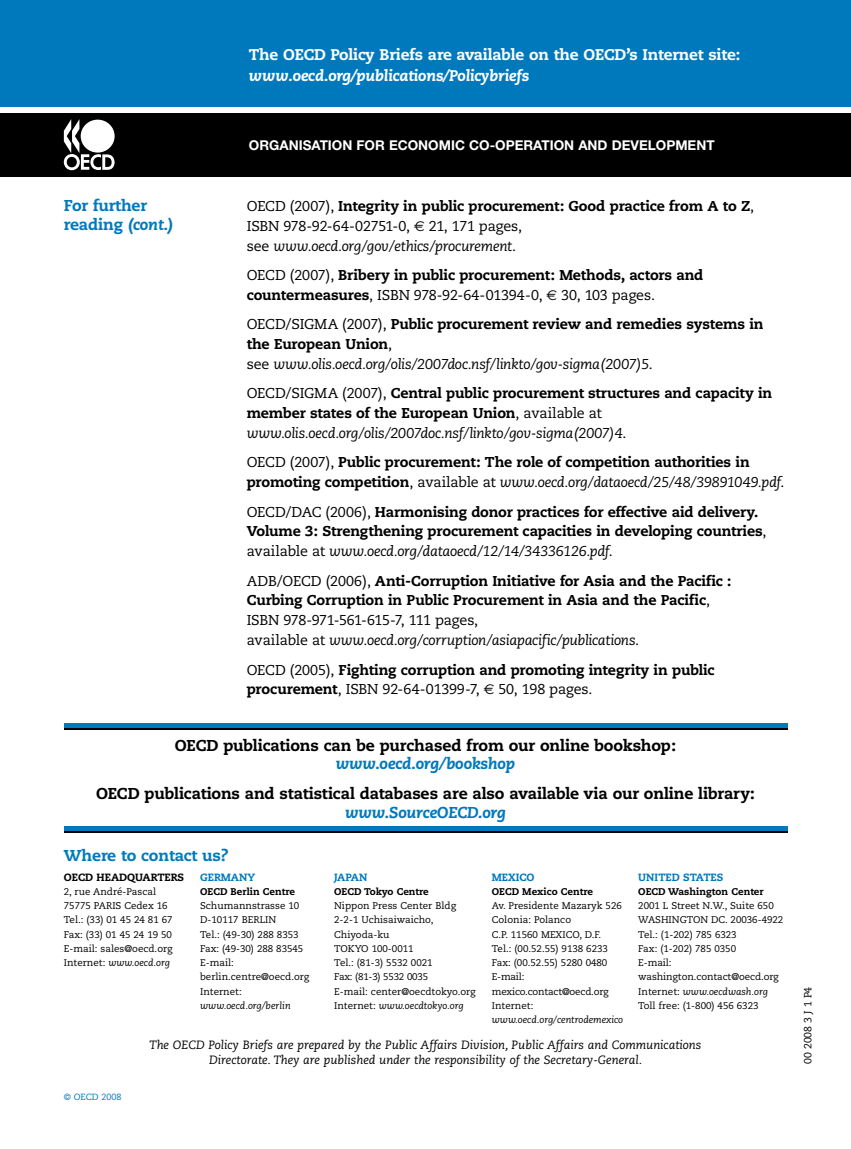
<style>
.page{position:relative;width:851px;height:1149px;background:#fff}
.page>*{position:absolute;margin:0;border:0;box-sizing:border-box;transform-origin:0 0}
.t1{font:800 15.75px "Caecilia";letter-spacing:-.005em;color:#000}
.t2{font:800 15.75px/18.8px "Caecilia";letter-spacing:-.01em;color:#0079bc}
.t3{font:italic 800 15.75px "Caecilia";letter-spacing:-.02em;color:#0079bc}
.t4{font:800 15.45px "Caecilia";letter-spacing:-.01em;color:#fff}
.t5{font:italic 800 15.45px "Caecilia";letter-spacing:-.01em;color:#fff}
.t6{font:800 14.25px/20px "Caecilia";letter-spacing:-.015em;color:#000}
.t7{font:14.25px/20px "Caecilia";letter-spacing:-.02em;color:#000}
.t8{font:700 13.5px "Helvetica Neue LT Std";color:#fff}
.t9{font:italic 12px/15px "Caecilia";color:#000;text-align:center}
.t10{font:800 10.5px "Caecilia";color:#0079bc}
.t11{font:800 10.5px "Caecilia";color:#000}
.t12{font:10.5px "Caecilia";letter-spacing:-.005em;color:#000}
.t13{font:9.75px/14.2px "Caecilia";color:#000}
.t14{font:800 9.75px "Caecilia";color:#000}
.t15{font:italic 9.75px "Caecilia";color:#000}
.t16{font:9px "Caecilia";color:#0079bc}
.s1{font-style:italic}
.s2{font-weight:800}
.s3{font-family:"Euro Sans"}
.s4{font-weight:400}
.s5{font-family:"Euro Sans";font-weight:400}
.s6{font-weight:400;font-style:italic}
</style>
<div class="page">
<div style="left:0;top:0;width:850px;height:106px;background:#0079bc"></div>
<div style="left:0;top:113px;width:850px;height:63px;background:#000"></div>
<hr style="left:64px;top:723px;width:723px;height:4px;background:#0079bc">
<hr style="left:64px;top:728px;width:723px;height:1px;background:#000">
<div style="left:64px;top:825px;width:723px;height:5px;background:#0079bc"></div>
<hr style="left:64px;top:830px;width:723px;height:2px;background:#000">
<svg style="left:64px;top:119px;width:50px;height:51px"></svg>
<div style="left:81px;top:120px;width:34px;height:32px;background:#fff;border-radius:50%"></div>
<p class="t4" style="left:249px;top:45px;width:493px">The OECD Policy Briefs are available on the OECD’s Internet site:</p>
<p class="t5" style="left:249px;top:67px;width:282px">www.oecd.org/publications/Policybriefs</p>
<p class="t2" style="left:64px;top:196px;width:111px">For further reading <span class="s1">(cont.)</span></p>
<p class="t8" style="left:249px;top:136px;width:467px">ORGANISATION FOR ECONOMIC CO-OPERATION AND DEVELOPMENT</p>
<p class="t7" style="left:247px;top:196px;width:509px">OECD (2007), <span class="s2">Integrity in public procurement: Good practice from A to Z</span>,<br>ISBN 978-92-64-02751-0, <span class="s3">€</span> 21, 171 pages,<br>see <span class="s1">www.oecd.org/gov/ethics/procurement</span>.</p>
<p class="t6" style="left:247px;top:265px;width:458px"><span class="s4">OECD (2007),</span> Bribery in public procurement: Methods, actors and countermeasures<span class="s4">, ISBN 978-92-64-01394-0,</span> <span class="s5">€</span> <span class="s4">30, 103 pages.</span></p>
<p class="t6" style="left:247px;top:314px;width:518px"><span class="s4">OECD/SIGMA (2007),</span> Public procurement review and remedies systems in the European Union<span class="s4">,<br>see</span> <span class="s6">www.olis.oecd.org/olis/2007doc.nsf/linkto/gov-sigma(2007)5</span><span class="s4">.</span></p>
<p class="t6" style="left:247px;top:383px;width:527px"><span class="s4">OECD/SIGMA (2007),</span> Central public procurement structures and capacity in member states of the European Union<span class="s4">, available at </span><span class="s6">www.olis.oecd.org/olis/2007doc.nsf/linkto/gov-sigma(2007)4</span><span class="s4">.</span></p>
<p class="t6" style="left:247px;top:452px;width:539px"><span class="s4">OECD (2007),</span> Public procurement: The role of competition authorities in promoting competition<span class="s4">, available at</span> <span class="s6">www.oecd.org/dataoecd/25/48/39891049.pdf</span><span class="s4">.</span></p>
<p class="t6" style="left:247px;top:501px;width:521px"><span class="s4">OECD/DAC (2006),</span> Harmonising donor practices for effective aid delivery.<br>Volume 3: Strengthening procurement capacities in developing countries<span class="s4">, available at</span> <span class="s6">www.oecd.org/dataoecd/12/14/34336126.pdf</span><span class="s4">.</span></p>
<p class="t6" style="left:247px;top:570px;width:486px"><span class="s4">ADB/OECD (2006),</span> Anti-Corruption Initiative for Asia and the Pacific :<br>Curbing Corruption in Public Procurement in Asia and the Pacific<span class="s4">, ISBN 978-971-561-615-7, 111 pages,<br>available at</span> <span class="s6">www.oecd.org/corruption/asiapacific/publications</span><span class="s4">.</span></p>
<p class="t6" style="left:247px;top:659px;width:469px"><span class="s4">OECD (2005),</span> Fighting corruption and promoting integrity in public procurement<span class="s4">, ISBN 92-64-01399-7,</span> <span class="s5">€</span> <span class="s4">50, 198 pages.</span></p>
<p class="t1" style="left:175px;top:735px;width:502px">OECD publications can be purchased from our online bookshop:</p>
<p class="t3" style="left:336px;top:754px;width:181px">www.oecd.org/bookshop</p>
<p class="t1" style="left:96px;top:783px;width:660px">OECD publications and statistical databases are also available via our online library:</p>
<p class="t3" style="left:345px;top:802px;width:162px">www.SourceOECD.org</p>
<p class="t2" style="left:64px;top:846px;width:166px">Where to contact us?</p>
<p class="t11" style="left:64px;top:870px;width:122px">OECD Headquarters</p>
<p class="t13" style="left:64px;top:884px;width:110px">2, rue André-Pascal<br>75775 PARIS Cedex 16<br>Tel.: (33) 01 45 24 81 67<br>Fax: (33) 01 45 24 19 50<br>E-mail: sales@oecd.org<br>Internet: <span class="s1">www.oecd.org</span></p>
<p class="t10" style="left:200px;top:870px;width:17px">GERMANY</p>
<p class="t14" style="left:200px;top:885px;width:96px">OECD Berlin Centre</p>
<p class="t13" style="left:200px;top:898px;width:110px">Schumannstrasse 10<br>D-10117 BERLIN<br>Tel.: (49-30) 288 8353<br>Fax: (49-30) 288 83545<br>E-mail: berlin.centre@oecd.org<br>Internet:</p>
<p class="t15" style="left:200px;top:999px;width:92px">www.oecd.org/berlin</p>
<p class="t10" style="left:334px;top:870px;width:12px">JAPAN</p>
<p class="t14" style="left:334px;top:885px;width:96px">OECD Tokyo Centre</p>
<p class="t13" style="left:334px;top:898px;width:143px">Nippon Press Center Bldg<br>2-2-1 Uchisaiwaicho,<br>Chiyoda-ku<br>TOKYO 100-0011<br>Tel.: (81-3) 5532 0021<br>Fax: (81-3) 5532 0035<br>E-mail: center@oecdtokyo.org<br>Internet: <span class="s1">www.oecdtokyo.org</span></p>
<p class="t10" style="left:491px;top:870px;width:44px">MEXICO</p>
<p class="t14" style="left:491px;top:885px;width:103px">OECD Mexico Centre</p>
<p class="t13" style="left:491px;top:898px;width:131px">Av. Presidente Mazaryk 526<br>Colonia: Polanco<br>C.P. 11560 MEXICO, D.F.<br>Tel.: (00.52.55) 9138 6233<br>Fax: (00.52.55) 5280 0480<br>E-mail: mexico.contact@oecd.org<br>Internet:</p>
<p class="t15" style="left:491px;top:1013px;width:133px">www.oecd.org/centrodemexico</p>
<p class="t10" style="left:638px;top:870px;width:28px">UNITED</p>
<p class="t10" style="left:683px;top:870px;width:8px">STATES</p>
<p class="t14" style="left:638px;top:885px;width:127px">OECD Washington Center</p>
<p class="t13" style="left:638px;top:898px;width:147px">2001 L Street N.W., Suite 650<br>WASHINGTON DC. 20036-4922<br>Tel.: (1-202) 785 6323<br>Fax: (1-202) 785 0350<br>E-mail: washington.contact@oecd.org<br>Internet: <span class="s1">www.oecdwash.org<br></span>Toll free: (1-800) 456 6323</p>
<p class="t16" style="left:64px;top:1091px;width:59px">© OECD 2008</p>
<p class="t9" style="left:150px;top:1037px;width:553px">The OECD Policy Briefs are prepared by the Public Affairs Division, Public Affairs and Communications<br>Directorate. They are published under the responsibility of the Secretary-General.</p>
<p class="t12" style="left:801px;top:1063px;width:79px;rotate:-90deg">00 2008 3 J 1 P4</p>
</div>
